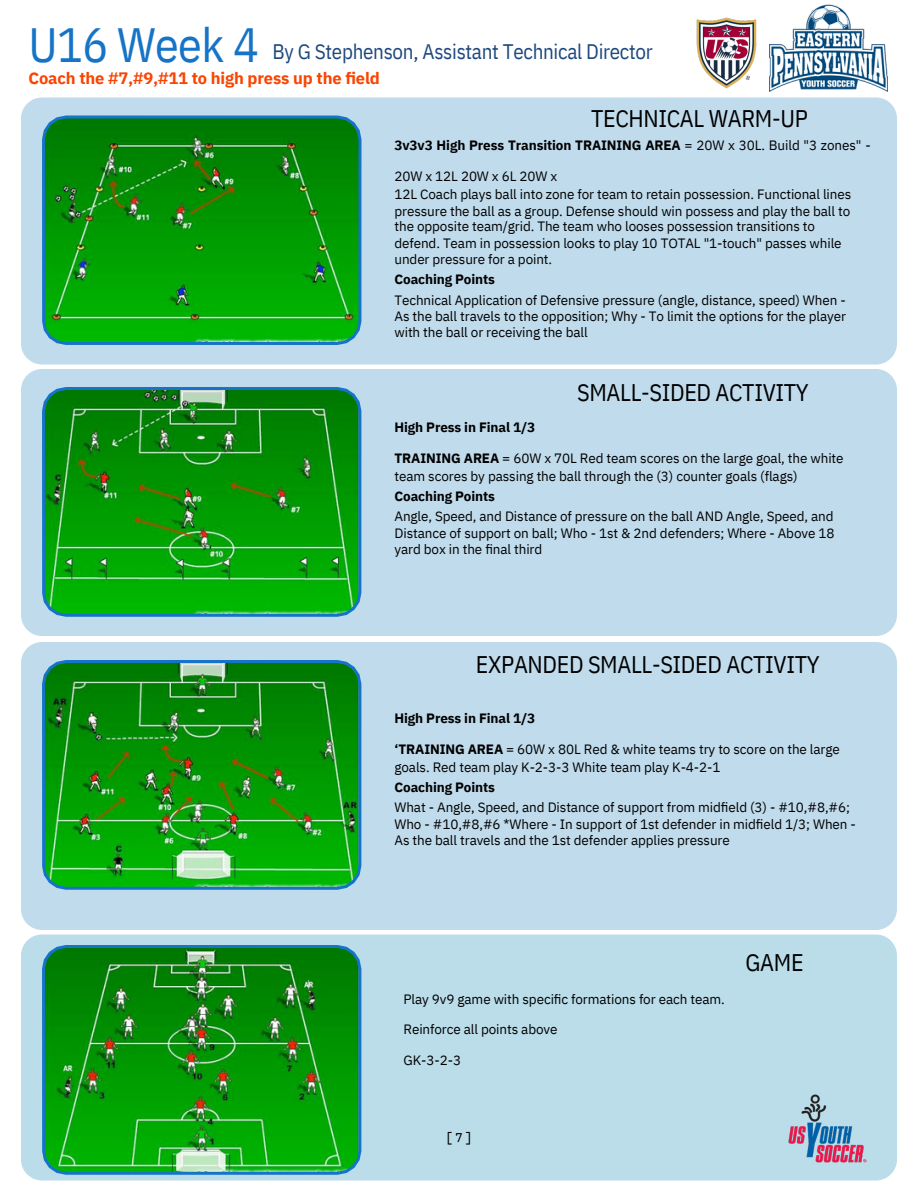
<style>
.page{position:relative;width:918px;height:1188px;background:#fff}
.page>*{position:absolute;margin:0;border:0;box-sizing:border-box;transform-origin:0 0}
.t1{font:48px "IBM Plex Sans Cond";letter-spacing:-.015em;color:#1574c7}
.t2{font:24px "IBM Plex Sans Cond";letter-spacing:-.015em;color:#000}
.t3{font:21px "IBM Plex Sans Cond";letter-spacing:-.015em;color:#1e497e}
.t4{font:700 16.5px "IBM Plex Sans";letter-spacing:-.01em;color:#fa4400}
.t5{font:15px "Courier Prime";color:#000}
.t6{font:13.5px "IBM Plex Sans";letter-spacing:-.01em;color:#000}
.t7{font:700 13.5px "IBM Plex Sans";letter-spacing:-.01em;color:#000}
.s1{font-weight:400}
.s2{font-weight:700}
</style>
<div class="page">
<div style="left:21px;top:934px;width:876px;height:247px;background:#badde9"></div>
<div style="left:21px;top:642px;width:876px;height:288px;background:#c0dbec"></div>
<div style="left:21px;top:369px;width:876px;height:267px;background:#c0dbec"></div>
<div style="left:21px;top:97px;width:876px;height:268px;background:#c0dbec"></div>
<svg style="left:42px;top:116px;width:319px;height:229px;background:#0b9811"></svg>
<img style="left:42px;top:660px;width:319px;height:230px">
<svg style="left:42px;top:387px;width:319px;height:230px;background:#119918"></svg>
<img style="left:42px;top:945px;width:319px;height:230px">
<img style="left:770px;top:4px;width:118px;height:87px">
<img style="left:696px;top:17px;width:61px;height:72px">
<img style="left:782px;top:1088px;width:92px;height:82px">
<p class="t1" style="left:28px;top:13px;width:232px">U16 Week 4</p>
<h2 class="t3" style="left:272px;top:37px;width:382px">By G Stephenson, Assistant Technical Director</h2>
<p class="t4" style="left:28px;top:67px;width:353px">Coach the #7,#9,#11 to high press up the field</p>
<p class="t2" style="left:591px;top:102px;width:218px">TECHNICAL WARM-UP</p>
<p class="t7" style="left:395px;top:137px;width:478px">3v3v3 High Press Transition TRAINING AREA <span class="s1">= 20W x 30L. Build "3 zones" -</span></p>
<p class="t6" style="left:395px;top:167px;width:164px">20W x 12L 20W x 6L 20W x</p>
<h2 class="t6" style="left:395px;top:185px;width:458px">12L Coach plays ball into zone for team to retain possession. Functional lines</h2>
<p class="t6" style="left:395px;top:202px;width:457px">pressure the ball as a group. Defense should win possess and play the ball to</p>
<p class="t6" style="left:395px;top:218px;width:422px">the opposite team/grid. The team who looses possession transitions to</p>
<p class="t6" style="left:395px;top:234px;width:449px">defend. Team in possession looks to play 10 TOTAL "1-touch" passes while</p>
<p class="t6" style="left:395px;top:250px;width:159px">under pressure for a point.</p>
<p class="t7" style="left:395px;top:270px;width:102px">Coaching Points</p>
<p class="t6" style="left:395px;top:291px;width:453px">Technical Application of Defensive pressure (angle, distance, speed) When -</p>
<p class="t6" style="left:395px;top:308px;width:453px">As the ball travels to the opposition; Why - To limit the options for the player</p>
<h2 class="t6" style="left:395px;top:323px;width:195px">with the ball or receiving the ball</h2>
<p class="t2" style="left:577px;top:377px;width:233px">SMALL-SIDED ACTIVITY</p>
<p class="t7" style="left:395px;top:419px;width:142px">High Press in Final 1/3</p>
<p class="t6" style="left:395px;top:449px;width:451px"><span class="s2">TRAINING AREA</span> = 60W x 70L Red team scores on the large goal, the white</p>
<p class="t6" style="left:395px;top:467px;width:405px">team scores by passing the ball through the (3) counter goals (flags)</p>
<p class="t7" style="left:395px;top:487px;width:102px">Coaching Points</p>
<p class="t6" style="left:395px;top:507px;width:441px">Angle, Speed, and Distance of pressure on the ball AND Angle, Speed, and</p>
<p class="t6" style="left:395px;top:524px;width:441px">Distance of support on ball; Who - 1st &amp; 2nd defenders; Where - Above 18</p>
<p class="t6" style="left:395px;top:540px;width:149px">yard box in the final third</p>
<p class="t2" style="left:476px;top:648px;width:345px">EXPANDED SMALL-SIDED ACTIVITY</p>
<p class="t7" style="left:395px;top:710px;width:142px">High Press in Final 1/3</p>
<p class="t6" style="left:395px;top:740px;width:447px"><span class="s2">‘TRAINING AREA</span> = 60W x 80L Red &amp; white teams try to score on the large</p>
<p class="t6" style="left:395px;top:758px;width:328px">goals. Red team play K-2-3-3 White team play K-4-2-1</p>
<p class="t7" style="left:395px;top:778px;width:102px">Coaching Points</p>
<p class="t6" style="left:395px;top:798px;width:457px">What - Angle, Speed, and Distance of support from midfield (3) - #10,#8,#6;</p>
<p class="t6" style="left:395px;top:815px;width:463px">Who - #10,#8,#6 *Where - In support of 1st defender in midfield 1/3; When -</p>
<h2 class="t6" style="left:395px;top:831px;width:337px">As the ball travels and the 1st defender applies pressure</h2>
<p class="t6" style="left:404px;top:990px;width:323px">Play 9v9 game with specific formations for each team.</p>
<p class="t6" style="left:404px;top:1020px;width:155px">Reinforce all points above</p>
<p class="t6" style="left:404px;top:1051px;width:59px">GK-3-2-3</p>
<p class="t2" style="left:746px;top:947px;width:60px">GAME</p>
<h4 class="t5" style="left:445px;top:1131px;width:28px">[7]</h4>
</div>
